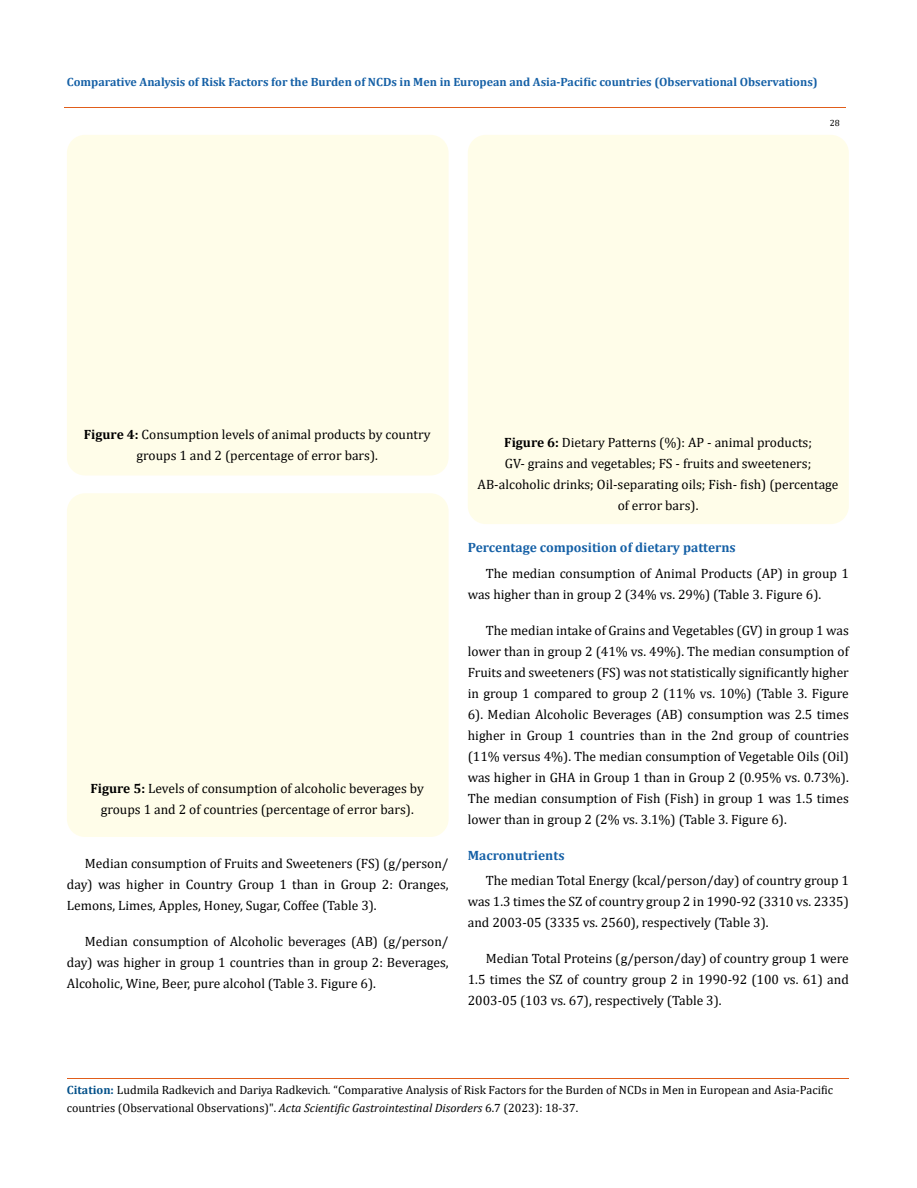
<style>
.page{position:relative;width:917px;height:1188px;background:#fff}
.page>*{position:absolute;margin:0;border:0;box-sizing:border-box;transform-origin:0 0}
.t1{font:13.5px/21px "Cambria";color:#000;text-align:justify}
.t2{font:700 13.5px "Cambria";color:#1560a6}
.t3{font:12px/18px "Cambria";color:#000}
.t4{font:700 12px "Cambria";color:#1560a6}
.t5{font:9px "Cambria";color:#000}
.s1{font-weight:700}
.s2{font-weight:700;color:#035089}
.s3{font-style:italic}
</style>
<div class="page">
<div style="left:67px;top:135px;width:381px;height:341px;background:#fffde9;border-radius:18px"></div>
<div style="left:67px;top:493px;width:381px;height:344px;background:#fffde9;border-radius:18px"></div>
<div style="left:468px;top:135px;width:380px;height:389px;background:#fffde9;border-radius:18px"></div>
<hr style="left:64px;top:108px;width:781px;height:1px;background:#e05d1a">
<hr style="left:67px;top:1078px;width:781px;height:1px;background:#e05d1a">
<p class="t4" style="left:67px;top:73px;width:752px">Comparative Analysis of Risk Factors for the Burden of NCDs in Men in European and Asia-Pacific countries (Observational Observations)</p>
<p class="t5" style="left:829px;top:118px;width:11px">28</p>
<p class="t1" style="left:84px;top:424px;width:348px;text-align:center"><span class="s1">Figure 4:</span> Consumption levels of animal products by country groups 1 and 2 (percentage of error bars).</p>
<p class="t1" style="left:90px;top:778px;width:335px;text-align:center"><span class="s1">Figure 5:</span> Levels of consumption of alcoholic beverages by groups 1 and 2 of countries (percentage of error bars).</p>
<p class="t1" style="left:67px;top:853px;width:383px;text-indent:18px">Median consumption of Fruits and Sweeteners (FS) (g/person/ day) was higher in Country Group 1 than in Group 2: Oranges, Lemons, Limes, Apples, Honey, Sugar, Coffee (Table 3).</p>
<p class="t1" style="left:67px;top:931px;width:383px;text-indent:18px">Median consumption of Alcoholic beverages (AB) (g/person/ day) was higher in group 1 countries than in group 2: Beverages, Alcoholic, Wine, Beer, pure alcohol (Table 3. Figure 6).</p>
<p class="t1" style="left:477px;top:431px;width:362px;text-align:center"><span class="s1">Figure 6:</span> Dietary Patterns (%): AP - animal products;<br>GV- grains and vegetables; FS - fruits and sweeteners; AB-alcoholic drinks; Oil-separating oils; Fish- fish) (percentage of error bars).</p>
<p class="t2" style="left:468px;top:538px;width:269px">Percentage composition of dietary patterns</p>
<p class="t1" style="left:468px;top:562px;width:382px;text-indent:18px">The median consumption of Animal Products (AP) in group 1 was higher than in group 2 (34% vs. 29%) (Table 3. Figure 6).</p>
<p class="t1" style="left:468px;top:619px;width:382px;text-indent:18px">The median intake of Grains and Vegetables (GV) in group 1 was lower than in group 2 (41% vs. 49%). The median consumption of Fruits and sweeteners (FS) was not statistically significantly higher in group 1 compared to group 2 (11% vs. 10%) (Table 3. Figure 6). Median Alcoholic Beverages (AB) consumption was 2.5 times higher in Group 1 countries than in the 2nd group of countries (11% versus 4%). The median consumption of Vegetable Oils (Oil) was higher in GHA in Group 1 than in Group 2 (0.95% vs. 0.73%).<br>The median consumption of Fish (Fish) in group 1 was 1.5 times lower than in group 2 (2% vs. 3.1%) (Table 3. Figure 6).</p>
<p class="t2" style="left:468px;top:845px;width:98px">Macronutrients</p>
<p class="t1" style="left:468px;top:870px;width:382px;text-indent:18px">The median Total Energy (kcal/person/day) of country group 1 was 1.3 times the SZ of country group 2 in 1990-92 (3310 vs. 2335) and 2003-05 (3335 vs. 2560), respectively (Table 3).</p>
<p class="t1" style="left:468px;top:948px;width:382px;text-indent:18px">Median Total Proteins (g/person/day) of country group 1 were 1.5 times the SZ of country group 2 in 1990-92 (100 vs. 61) and 2003-05 (103 vs. 67), respectively (Table 3).</p>
<p class="t3" style="left:67px;top:1081px;width:767px"><span class="s2">Citation:</span> Ludmila Radkevich and Dariya Radkevich<span class="s3">.</span> “Comparative Analysis of Risk Factors for the Burden of NCDs in Men in European and Asia-Pacific countries (Observational Observations)". <span class="s3">Acta Scientific Gastrointestinal Disorders</span> 6.7 (2023): 18-37.</p>
</div>
